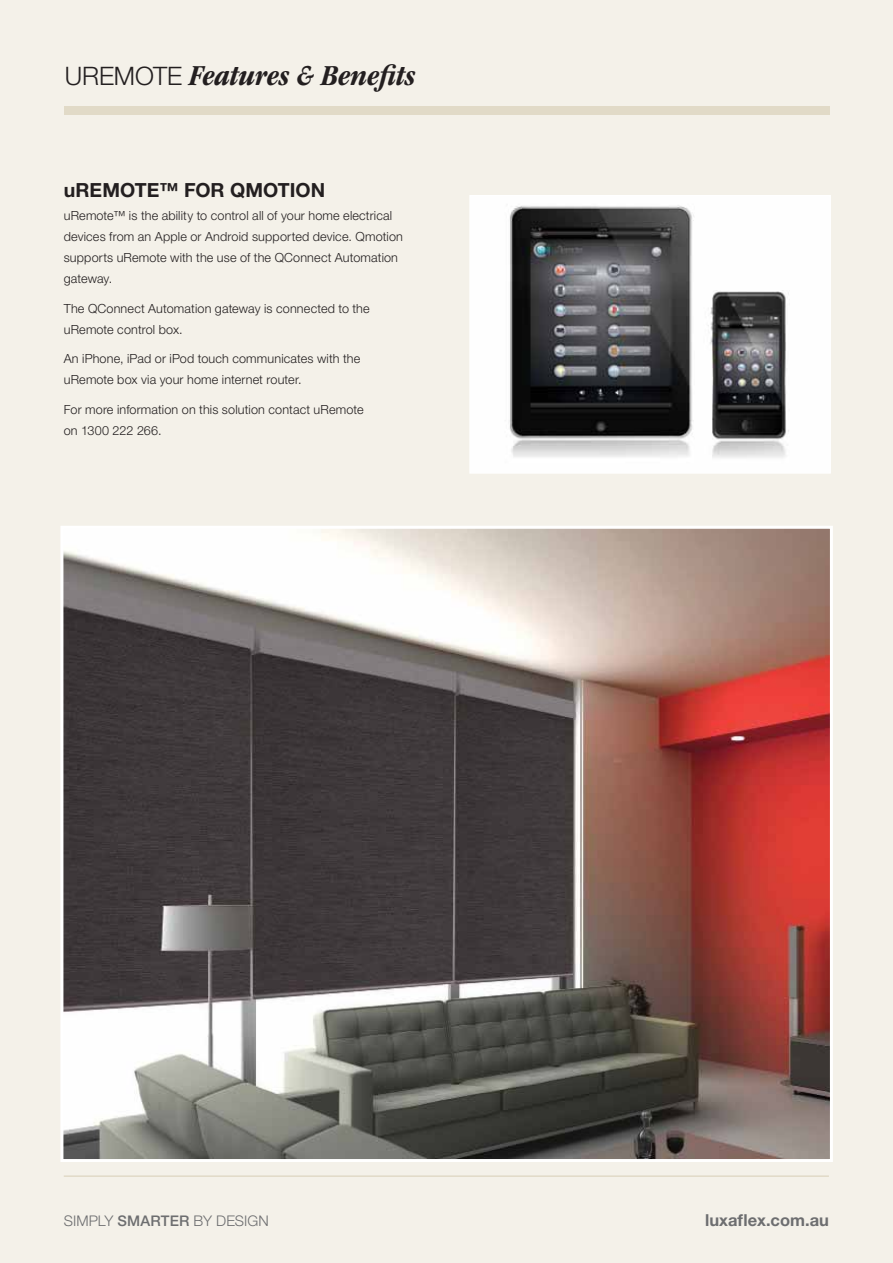
<style>
.page{position:relative;width:893px;height:1263px;background:#f4f1e9}
.page>*{position:absolute;margin:0;border:0;box-sizing:border-box;transform-origin:0 0}
.t1{font:italic 700 condensed 30px "ITC Garamond Std";letter-spacing:-.005em;color:#231f20}
.t2{font:700 19.5px "Helvetica Neue LT Std";color:#231f20}
.t3{font:700 16.5px "Helvetica Neue LT Std";color:#6d6e70}
.t4{font:300 14.7px "Helvetica Neue LT Std";letter-spacing:.005em;color:#6d6e70}
.t5{font:300 12.6px/21px "Helvetica Neue LT Std";letter-spacing:.015em;color:#231f20}
.s1{font-family:"Helvetica Neue LT Std";font-weight:300;font-style:normal;font-stretch:normal;font-size:25.5px}
.s2{font-weight:500}
</style>
<div class="page">
<div style="left:65px;top:107px;width:765px;height:8px;background:#e1dac7"></div>
<hr style="left:64px;top:1175px;width:765px;height:2px;background:#e1dac7">
<img style="left:472px;top:198px;width:356px;height:273px">
<div style="left:469px;top:195px;width:362px;height:279px;border:2px solid #fff"></div>
<img style="left:64px;top:530px;width:765px;height:628px">
<div style="left:60px;top:526px;width:773px;height:636px;border:3px solid #fff"></div>
<h1 class="t1" style="left:65px;top:63px;width:352px"><span class="s1">UREMOTE</span> Features &amp; Benefits</h1>
<h2 class="t2" style="left:64px;top:183px;width:263px">uREMOTE™ FOR QMOTION</h2>
<p class="t5" style="left:64px;top:206px;width:341px">uRemote™ is the ability to control all of your home electrical devices from an Apple or Android supported device. Qmotion supports uRemote with the use of the QConnect Automation gateway.</p>
<p class="t5" style="left:64px;top:299px;width:307px">The QConnect Automation gateway is connected to the uRemote control box.</p>
<p class="t5" style="left:64px;top:349px;width:298px">An iPhone, iPad or iPod touch communicates with the uRemote box via your home internet router.</p>
<p class="t5" style="left:64px;top:400px;width:301px">For more information on this solution contact uRemote on 1300 222 266.</p>
<p class="t4" style="left:64px;top:1216px;width:207px">SIMPLY <span class="s2">SMARTER</span> BY DESIGN</p>
<h3 class="t3" style="left:705px;top:1214px;width:125px">luxaflex.com.au</h3>
</div>
